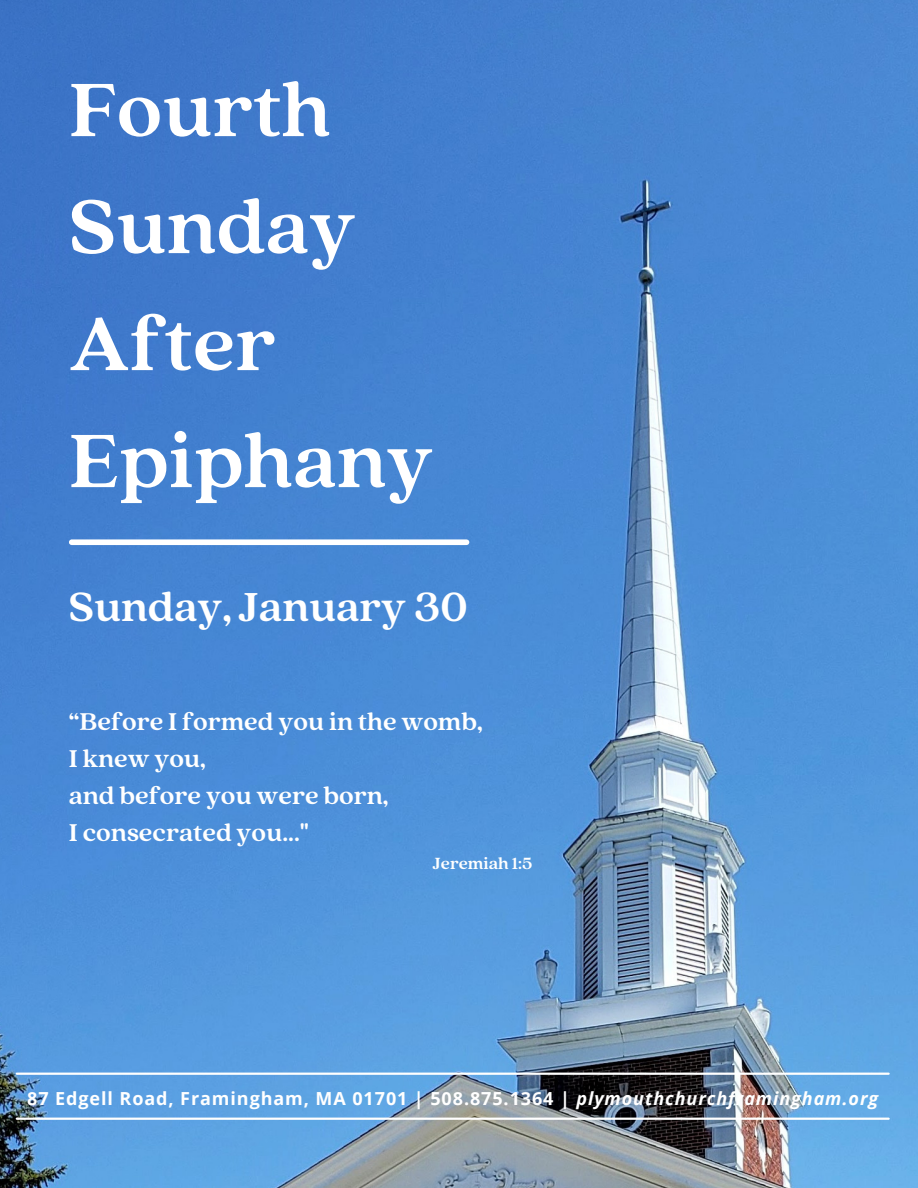
<style>
.page{position:relative;width:918px;height:1188px;background:#fff}
.page>*{position:absolute;margin:0;border:0;box-sizing:border-box;transform-origin:0 0}
.t1{font:700 84px "Quincy CF";color:#fff}
.t2{font:700 45px "Quincy CF";color:#fff}
.t3{font:700 27px "Quincy CF";color:#fff}
.t4{font:700 18px "Open Sans";letter-spacing:.05em;color:#fff}
.t5{font:700 18px "Quincy CF";color:#fff}
.s1{font-style:italic}
</style>
<div class="page">
<img style="left:0;top:0;width:918px;height:1188px">
<hr style="left:17px;top:1073px;width:872px;height:2px;background:#fff">
<hr style="left:17px;top:1118px;width:872px;height:2px;background:#fff">
<div style="left:72px;top:539px;width:395px;height:6px;background:#fff"></div>
<p class="t1" style="left:69px;top:55px;width:263px">Fourth</p>
<p class="t1" style="left:69px;top:172px;width:288px">Sunday</p>
<p class="t1" style="left:69px;top:289px;width:208px">After</p>
<p class="t1" style="left:69px;top:406px;width:366px">Epiphany</p>
<p class="t2" style="left:69px;top:578px;width:400px">Sunday, January 30</p>
<p class="t3" style="left:69px;top:704px;width:415px">“Before I formed you in the womb,</p>
<p class="t3" style="left:69px;top:741px;width:138px">I knew you,</p>
<p class="t3" style="left:69px;top:778px;width:321px">and before you were born,</p>
<p class="t3" style="left:69px;top:815px;width:242px">I consecrated you..."</p>
<p class="t5" style="left:433px;top:852px;width:101px">Jeremiah 1:5</p>
<p class="t4" style="left:27px;top:1086px;width:853px">87 Edgell Road, Framingham, MA 01701 | 508.875.1364 | <span class="s1">plymouthchurchframingham.org</span></p>
</div>
